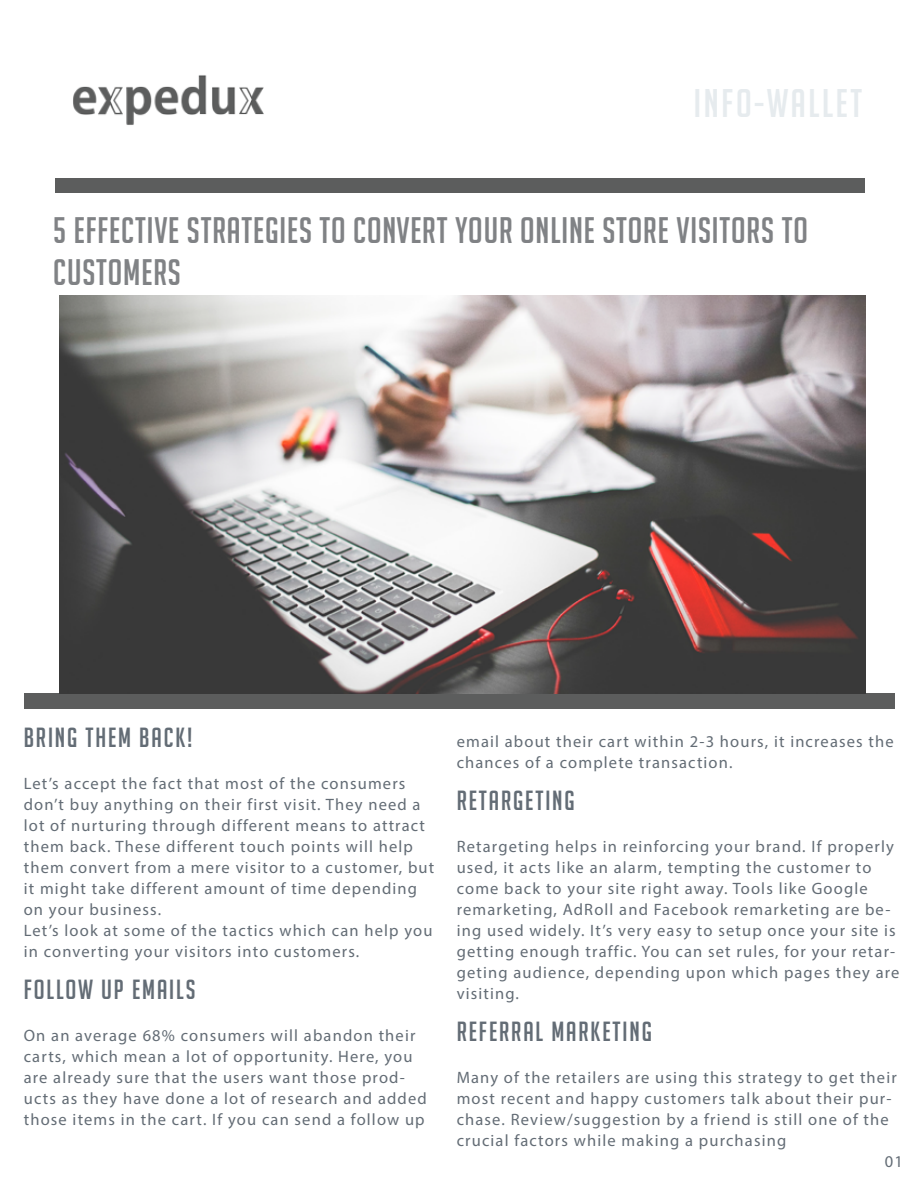
<style>
.page{position:relative;width:918px;height:1188px;background:#fff}
.page>*{position:absolute;margin:0;border:0;box-sizing:border-box;transform-origin:0 0}
.t1{font:39px "Big Noodle Titling";letter-spacing:.07em;color:#e6ebee}
.t2{font:36px/42px "Big Noodle Titling";letter-spacing:.025em;color:#808285}
.t3{font:27px "Big Noodle Titling";letter-spacing:.07em;color:#636c75}
.t4{font:16.5px/21px "Myriad Pro";letter-spacing:.07em;color:#636c75}
</style>
<div class="page">
<img style="left:73px;top:75px;width:191px;height:50px">
<div style="left:56px;top:179px;width:810px;height:14px;background:#5c5d5d"></div>
<div style="left:24px;top:693px;width:870px;height:16px;background:#5c5d5d"></div>
<img style="left:60px;top:295px;width:805px;height:399px">
<h1 class="t1" style="left:694px;top:82px;width:170px">INFO-WALLET</h1>
<h2 class="t2" style="left:53px;top:209px;width:756px">5 EFFECTIVE STRATEGIES TO CONVERT YOUR ONLINE STORE VISITORS TO<br>CUSTOMERS</h2>
<h3 class="t3" style="left:24px;top:723px;width:170px">BRING THEM BACK!</h3>
<p class="t4" style="left:24px;top:773px;width:412px">Let’s accept the fact that most of the consumers don’t buy anything on their first visit. They need a lot of nurturing through different means to attract them back. These different touch points will help them convert from a mere visitor to a customer, but it might take different amount of time depending on your business.<br>Let’s look at some of the tactics which can help you in converting your visitors into customers.</p>
<h3 class="t3" style="left:24px;top:975px;width:173px">FOLLOW UP EMAILS</h3>
<p class="t4" style="left:24px;top:1025px;width:405px">On an average 68% consumers will abandon their carts, which mean a lot of opportunity. Here, you are already sure that the users want those prod&shy;ucts as they have done a lot of research and added those items in the cart. If you can send a follow up</p>
<p class="t4" style="left:457px;top:731px;width:439px">email about their cart within 2-3 hours, it increases the chances of a complete transaction.</p>
<h3 class="t3" style="left:457px;top:786px;width:119px">RETARGETING</h3>
<p class="t4" style="left:457px;top:836px;width:444px">Retargeting helps in reinforcing your brand. If properly used, it acts like an alarm, tempting the customer to come back to your site right away. Tools like Google remarketing, AdRoll and Facebook remarketing are be&shy;ing used widely. It’s very easy to setup once your site is getting enough traffic. You can set rules, for your retar&shy;geting audience, depending upon which pages they are visiting.</p>
<h3 class="t3" style="left:457px;top:1017px;width:197px">REFERRAL MARKETING</h3>
<p class="t4" style="left:457px;top:1067px;width:442px">Many of the retailers are using this strategy to get their most recent and happy customers talk about their pur&shy;chase. Review/suggestion by a friend is still one of the crucial factors while making a purchasing</p>
<p class="t4" style="left:885px;top:1151px;width:20px">01</p>
</div>
